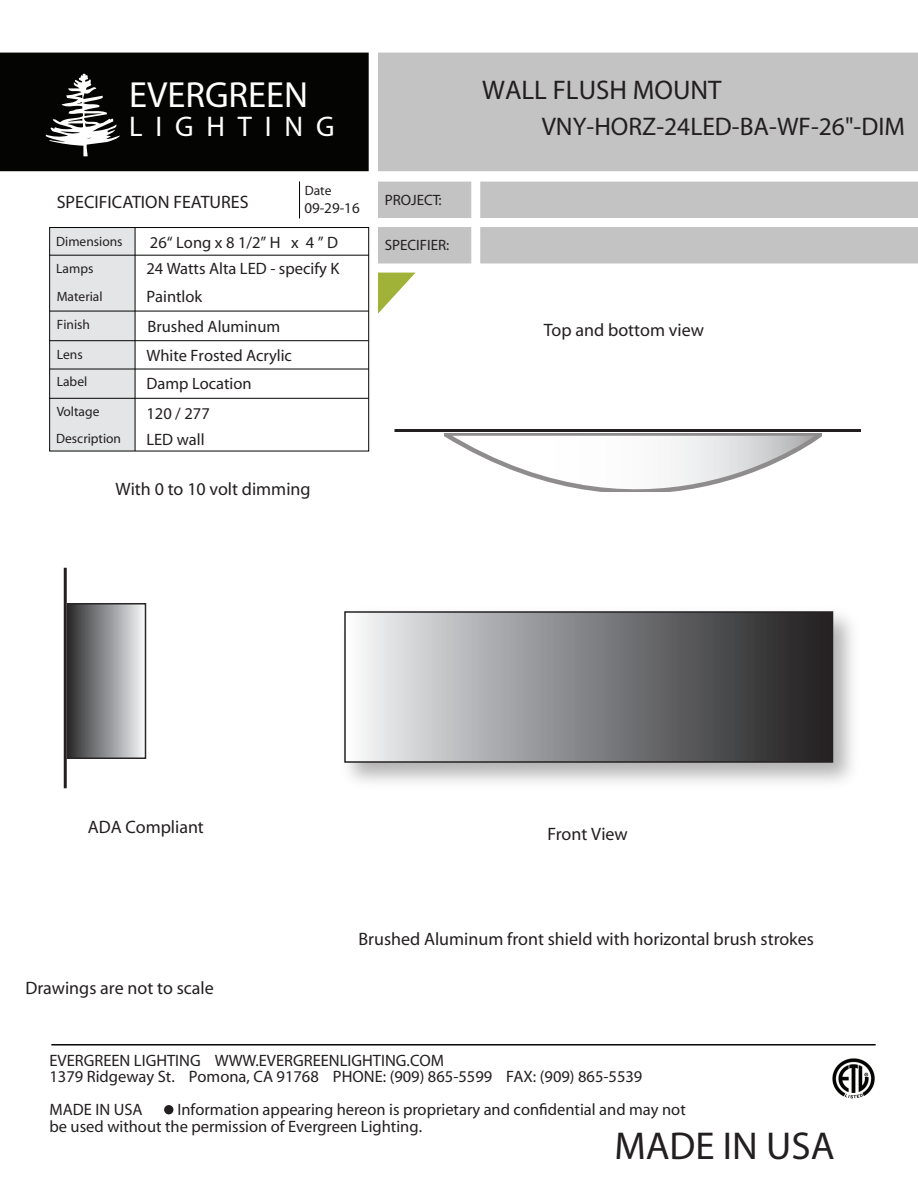
<style>
.page{position:relative;width:918px;height:1188px;background:#fff}
.page>*{position:absolute;margin:0;border:0;box-sizing:border-box;transform-origin:0 0}
.t1{font:700 39px "Helvetica Neue LT Com";color:#231f20}
.t2{font:700 36.45px "Helvetica Neue LT Com";color:#fff}
.t3{font:500 28.5px "Helvetica Neue LT Com";letter-spacing:.45em;color:#fff}
.t4{font:700 27px "Helvetica Neue LT Com";color:#231f20}
.t5{font:25.5px "Helvetica Neue LT Com";color:#231f20}
.t6{font:18px "Myriad";color:#231f20}
.t7{font:700 18px "Helvetica Neue LT Com";color:#231f20}
.t8{font:16.5px/16.5px "Helvetica Neue LT Com";color:#231f20}
.t9{font:700 16.5px "Helvetica Neue LT Com";color:#231f20}
.t10{font:15px "Helvetica Neue LT Com";color:#231f20}
.t11{font:13.5px/27.6px "Helvetica Neue LT Com";color:#231f20}
</style>
<div class="page">
<div style="left:0;top:53px;width:369px;height:118px;background:#040503"></div>
<svg style="left:46px;top:73px;width:74px;height:83px"></svg>
<div style="left:378px;top:53px;width:540px;height:118px;background:#c3c3c3"></div>
<svg style="left:51px;top:1044px;width:825px;height:2px;background:#424341"></svg>
<div style="left:164px;top:1105px;width:9px;height:9px;background:#231f20;border-radius:50%"></div>
<div style="left:480px;top:182px;width:438px;height:36px;background:#c3c3c3"></div>
<div style="left:378px;top:182px;width:93px;height:36px;background:#c3c3c3"></div>
<div style="left:480px;top:227px;width:438px;height:36px;background:#c3c3c3"></div>
<div style="left:378px;top:227px;width:93px;height:36px;background:#c3c3c3"></div>
<img style="left:832px;top:1058px;width:43px;height:41px">
<svg style="left:378px;top:273px;width:37px;height:41px"></svg>
<svg style="left:299px;top:181px;width:1px;height:38px"></svg>
<svg style="left:49px;top:227px;width:320px;height:225px"></svg>
<img style="left:347px;top:611px;width:506px;height:172px">
<div style="left:345px;top:612px;width:487px;height:150px;background:linear-gradient(to right,#f1f3f6,#1a191b)"></div>
<div style="left:344px;top:611px;width:489px;height:152px;border:2px solid #231f20"></div>
<div style="left:68px;top:604px;width:78px;height:154px;background:linear-gradient(to right,#2c2c2e,#f4f6f8)"></div>
<div style="left:67px;top:603px;width:79px;height:156px;border:2px solid #231f20"></div>
<div style="left:64px;top:568px;width:3px;height:220px;border:2px solid #231f20"></div>
<svg style="left:444px;top:434px;width:378px;height:57px"></svg>
<hr style="left:394px;top:429px;width:467px;height:3px;background:#231f20">
<h2 class="t2" style="left:129px;top:77px;width:180px">EVERGREEN</h2>
<h3 class="t3" style="left:129px;top:112px;width:207px">LIGHTING</h3>
<p class="t11" style="left:305px;top:177px;width:28px">Date</p>
<p class="t10" style="left:304px;top:200px;width:57px">09-29-16</p>
<p class="t7" style="left:57px;top:193px;width:193px">SPECIFICATION FEATURES</p>
<p class="t11" style="left:56px;top:228px;width:68px">Dimensions</p>
<p class="t8" style="left:150px;top:235px;width:190px">26“ Long x 8 1/2” H x 4 ” D</p>
<p class="t11" style="left:56px;top:256px;width:39px">Lamps</p>
<p class="t8" style="left:146px;top:261px;width:194px">24 Watts Alta LED - specify K</p>
<p class="t11" style="left:57px;top:284px;width:47px">Material</p>
<p class="t8" style="left:146px;top:289px;width:57px">Paintlok</p>
<p class="t11" style="left:57px;top:312px;width:35px">Finish</p>
<p class="t8" style="left:147px;top:319px;width:134px">Brushed Aluminum</p>
<p class="t11" style="left:57px;top:341px;width:32px">Lens<br>Label</p>
<p class="t8" style="left:146px;top:343px;width:147px;line-height:27.8px">White Frosted Acrylic<br>Damp Location</p>
<p class="t11" style="left:57px;top:398px;width:44px">Voltage</p>
<p class="t8" style="left:146px;top:406px;width:65px">120 / 277</p>
<p class="t11" style="left:56px;top:425px;width:66px">Description</p>
<p class="t8" style="left:146px;top:432px;width:60px">LED wall</p>
<p class="t6" style="left:116px;top:480px;width:197px">With 0 to 10 volt dimming</p>
<p class="t10" style="left:385px;top:192px;width:58px">PROJECT:</p>
<p class="t10" style="left:385px;top:237px;width:66px">SPECIFIER:</p>
<h3 class="t4" style="left:482px;top:76px;width:241px">WALL FLUSH MOUNT</h3>
<h3 class="t5" style="left:542px;top:114px;width:365px">VNY-HORZ-24LED-BA-WF-26"-DIM</h3>
<p class="t6" style="left:544px;top:321px;width:162px">Top and bottom view</p>
<p class="t6" style="left:88px;top:818px;width:118px">ADA Compliant</p>
<p class="t6" style="left:548px;top:825px;width:82px">Front View</p>
<p class="t6" style="left:26px;top:980px;width:190px">Drawings are not to scale</p>
<p class="t6" style="left:358px;top:930px;width:457px">Brushed Aluminum front shield with horizontal brush strokes</p>
<p class="t9" style="left:50px;top:1052px;width:396px">EVERGREEN LIGHTING WWW.EVERGREENLIGHTING.COM</p>
<p class="t8" style="left:50px;top:1069px;width:594px">1379 Ridgeway St. Pomona, CA 91768 PHONE: (909) 865-5599 FAX: (909) 865-5539</p>
<p class="t9" style="left:49px;top:1102px;width:95px">MADE IN USA</p>
<p class="t8" style="left:50px;top:1102px;width:638px;text-indent:128px">Information appearing hereon is proprietary and confidential and may not be used without the permission of Evergreen Lighting.</p>
<h1 class="t1" style="left:614px;top:1126px;width:222px">MADE IN USA</h1>
</div>
